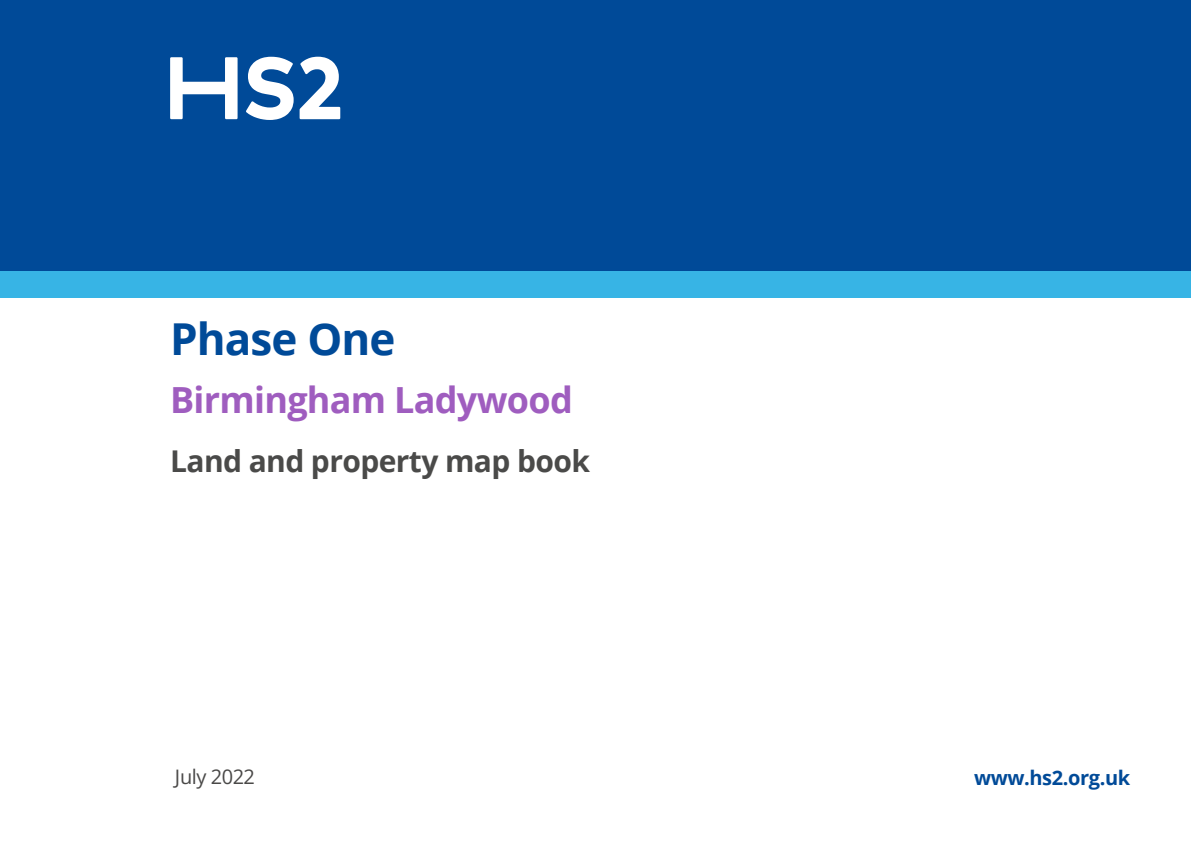
<style>
.page{position:relative;width:1191px;height:842px;background:#fff}
.page>*{position:absolute;margin:0;border:0;box-sizing:border-box;transform-origin:0 0}
.Map_book_cover_title{font:700 44px "Open Sans";letter-spacing:-.02em;color:#004a98}
.Map_book_cover_sub-h{font:700 36px "Open Sans";letter-spacing:-.02em;color:#9f5dbf}
.Map_book_cover_headi{font:700 30px "Open Sans";letter-spacing:-.02em;color:#4a4a49}
.t1{font:700 20px "Open Sans";letter-spacing:-.02em;color:#004a98}
.t2{font:20px "Open Sans";letter-spacing:-.025em;color:#4a4948}
</style>
<div class="page">
<div style="left:0;top:0;width:1191px;height:280px;background:#004a98"></div>
<div style="left:0;top:271px;width:1191px;height:27px;background:#37b4e5"></div>
<svg style="left:170px;top:57px;width:67px;height:62px"></svg>
<svg style="left:246px;top:57px;width:94px;height:63px"></svg>
<p class="Map_book_cover_title" style="left:170px;top:308px;width:227px">Phase One</p>
<p class="Map_book_cover_sub-h" style="left:170px;top:375px;width:404px">Birmingham Ladywood</p>
<p class="Map_book_cover_headi" style="left:170px;top:440px;width:421px">Land and property map book</p>
<p class="t2" style="left:175px;top:763px;width:82px">July 2022</p>
<p class="t1" style="left:974px;top:763px;width:158px">www.hs2.org.uk</p>
</div>
